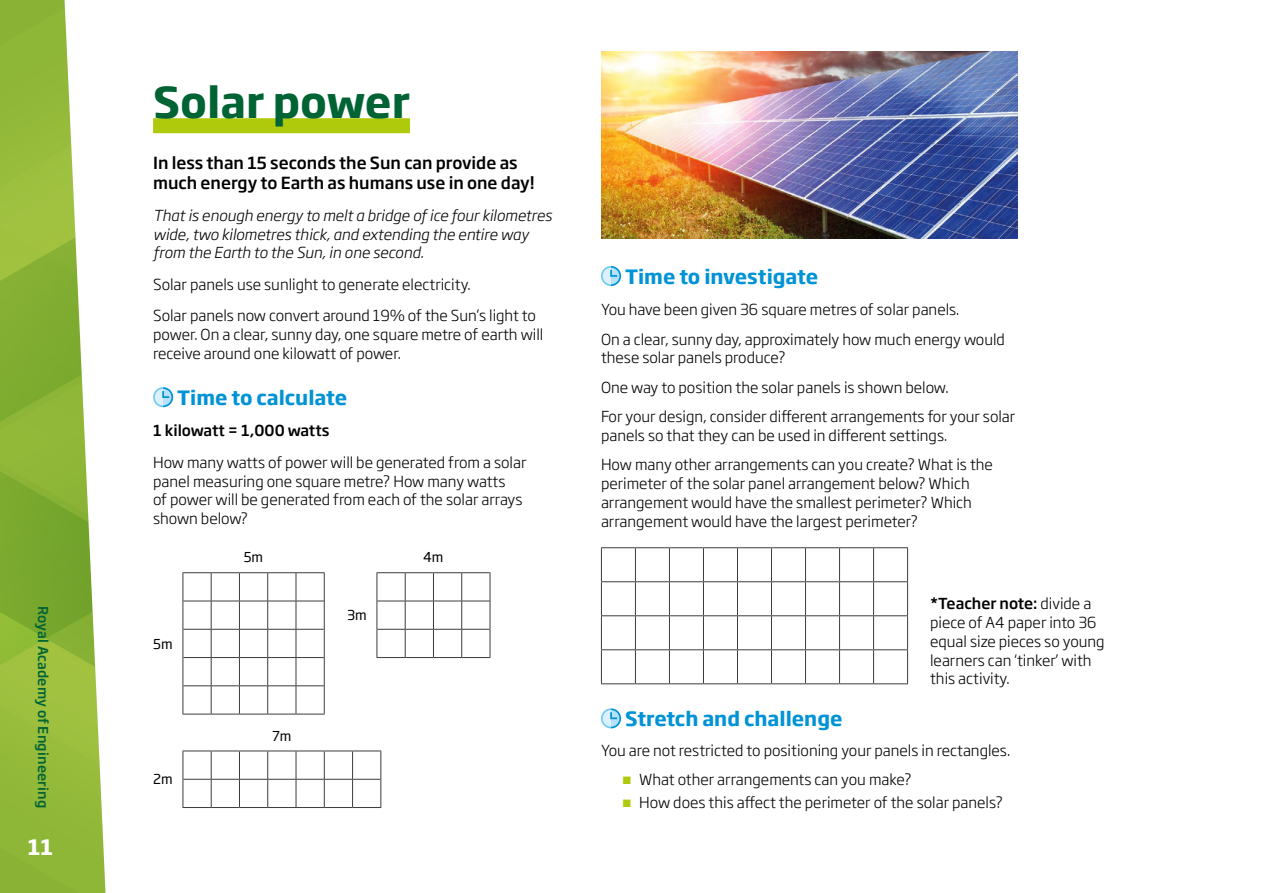
<style>
.page{position:relative;width:1263px;height:893px;background:#fff}
.page>*{position:absolute;margin:0;border:0;box-sizing:border-box;transform-origin:0 0}
.t1{font:700 42px "Soho Gothic Std";color:#006334}
.t2{font:700 21px "Soho Gothic Std";color:#fff}
.t3{font:700 19.5px "Soho Gothic Std";color:#0093d6}
.t4{font:500 16.5px/20.7px "Soho Gothic Std";color:#000}
.t5{font:300 15px/18.8px "Soho Gothic Std";color:#000}
.t6{font:italic 300 15px/18.8px "Soho Gothic Std";color:#000}
.t7{font:500 15px "Soho Gothic Std";color:#000}
.t8{font:500 13.5px "Soho Gothic Std";letter-spacing:.01em;color:#006334}
.t9{font:13.5px "Soho Gothic Std";color:#000}
.s1{font-weight:500}
.s2{color:#afca0b}
</style>
<div class="page">
<svg style="left:0;top:0;width:75px;height:208px;background:#9abd46"></svg>
<div style="left:0;top:208px;width:76px;height:28px;background:#a1c240"></div>
<svg style="left:0;top:236px;width:106px;height:657px;background:#9bbe53"></svg>
<div style="left:153px;top:118px;width:257px;height:15px;background:#afca0b"></div>
<svg style="left:153px;top:387px;width:20px;height:20px"></svg>
<svg style="left:182px;top:572px;width:143px;height:143px"></svg>
<svg style="left:376px;top:572px;width:115px;height:86px"></svg>
<svg style="left:182px;top:750px;width:199px;height:58px"></svg>
<img style="left:601px;top:51px;width:417px;height:187px">
<svg style="left:601px;top:266px;width:20px;height:20px"></svg>
<hr style="left:601px;top:547px;width:34px;height:1px;background:#3c3c3b">
<hr style="left:601px;top:548px;width:1px;height:33px;background:#3c3c3b">
<hr style="left:635px;top:547px;width:34px;height:1px;background:#3c3c3b">
<hr style="left:635px;top:548px;width:1px;height:33px;background:#3c3c3b">
<hr style="left:669px;top:547px;width:34px;height:1px;background:#3c3c3b">
<hr style="left:669px;top:548px;width:1px;height:33px;background:#3c3c3b">
<hr style="left:703px;top:547px;width:34px;height:1px;background:#3c3c3b">
<hr style="left:703px;top:548px;width:1px;height:33px;background:#3c3c3b">
<hr style="left:737px;top:547px;width:34px;height:1px;background:#3c3c3b">
<hr style="left:737px;top:548px;width:1px;height:33px;background:#3c3c3b">
<hr style="left:771px;top:547px;width:34px;height:1px;background:#3c3c3b">
<hr style="left:771px;top:548px;width:1px;height:33px;background:#3c3c3b">
<hr style="left:805px;top:547px;width:34px;height:1px;background:#3c3c3b">
<hr style="left:805px;top:548px;width:1px;height:33px;background:#3c3c3b">
<hr style="left:839px;top:547px;width:34px;height:1px;background:#3c3c3b">
<hr style="left:839px;top:548px;width:1px;height:33px;background:#3c3c3b">
<hr style="left:873px;top:547px;width:35px;height:1px;background:#3c3c3b">
<hr style="left:873px;top:548px;width:1px;height:33px;background:#3c3c3b">
<hr style="left:907px;top:548px;width:1px;height:33px;background:#3c3c3b">
<hr style="left:601px;top:581px;width:34px;height:1px;background:#3c3c3b">
<hr style="left:601px;top:582px;width:1px;height:33px;background:#3c3c3b">
<hr style="left:635px;top:581px;width:34px;height:1px;background:#3c3c3b">
<hr style="left:635px;top:582px;width:1px;height:33px;background:#3c3c3b">
<hr style="left:669px;top:581px;width:34px;height:1px;background:#3c3c3b">
<hr style="left:669px;top:582px;width:1px;height:33px;background:#3c3c3b">
<hr style="left:703px;top:581px;width:34px;height:1px;background:#3c3c3b">
<hr style="left:703px;top:582px;width:1px;height:33px;background:#3c3c3b">
<hr style="left:737px;top:581px;width:34px;height:1px;background:#3c3c3b">
<hr style="left:737px;top:582px;width:1px;height:33px;background:#3c3c3b">
<hr style="left:771px;top:581px;width:34px;height:1px;background:#3c3c3b">
<hr style="left:771px;top:582px;width:1px;height:33px;background:#3c3c3b">
<hr style="left:805px;top:581px;width:34px;height:1px;background:#3c3c3b">
<hr style="left:805px;top:582px;width:1px;height:33px;background:#3c3c3b">
<hr style="left:839px;top:581px;width:34px;height:1px;background:#3c3c3b">
<hr style="left:839px;top:582px;width:1px;height:33px;background:#3c3c3b">
<hr style="left:873px;top:581px;width:35px;height:1px;background:#3c3c3b">
<hr style="left:873px;top:582px;width:1px;height:33px;background:#3c3c3b">
<hr style="left:907px;top:582px;width:1px;height:33px;background:#3c3c3b">
<hr style="left:601px;top:615px;width:34px;height:1px;background:#3c3c3b">
<hr style="left:601px;top:616px;width:1px;height:33px;background:#3c3c3b">
<hr style="left:635px;top:615px;width:34px;height:1px;background:#3c3c3b">
<hr style="left:635px;top:616px;width:1px;height:33px;background:#3c3c3b">
<hr style="left:669px;top:615px;width:34px;height:1px;background:#3c3c3b">
<hr style="left:669px;top:616px;width:1px;height:33px;background:#3c3c3b">
<hr style="left:703px;top:615px;width:34px;height:1px;background:#3c3c3b">
<hr style="left:703px;top:616px;width:1px;height:33px;background:#3c3c3b">
<hr style="left:737px;top:615px;width:34px;height:1px;background:#3c3c3b">
<hr style="left:737px;top:616px;width:1px;height:33px;background:#3c3c3b">
<hr style="left:771px;top:615px;width:34px;height:1px;background:#3c3c3b">
<hr style="left:771px;top:616px;width:1px;height:33px;background:#3c3c3b">
<hr style="left:805px;top:615px;width:34px;height:1px;background:#3c3c3b">
<hr style="left:805px;top:616px;width:1px;height:33px;background:#3c3c3b">
<hr style="left:839px;top:615px;width:34px;height:1px;background:#3c3c3b">
<hr style="left:839px;top:616px;width:1px;height:33px;background:#3c3c3b">
<hr style="left:873px;top:615px;width:35px;height:1px;background:#3c3c3b">
<hr style="left:873px;top:616px;width:1px;height:33px;background:#3c3c3b">
<hr style="left:907px;top:616px;width:1px;height:33px;background:#3c3c3b">
<hr style="left:601px;top:649px;width:34px;height:1px;background:#3c3c3b">
<hr style="left:601px;top:650px;width:1px;height:33px;background:#3c3c3b">
<hr style="left:635px;top:649px;width:34px;height:1px;background:#3c3c3b">
<hr style="left:635px;top:650px;width:1px;height:33px;background:#3c3c3b">
<hr style="left:669px;top:649px;width:34px;height:1px;background:#3c3c3b">
<hr style="left:669px;top:650px;width:1px;height:33px;background:#3c3c3b">
<hr style="left:703px;top:649px;width:34px;height:1px;background:#3c3c3b">
<hr style="left:703px;top:650px;width:1px;height:33px;background:#3c3c3b">
<hr style="left:737px;top:649px;width:34px;height:1px;background:#3c3c3b">
<hr style="left:737px;top:650px;width:1px;height:33px;background:#3c3c3b">
<hr style="left:771px;top:649px;width:34px;height:1px;background:#3c3c3b">
<hr style="left:771px;top:650px;width:1px;height:33px;background:#3c3c3b">
<hr style="left:805px;top:649px;width:34px;height:1px;background:#3c3c3b">
<hr style="left:805px;top:650px;width:1px;height:33px;background:#3c3c3b">
<hr style="left:839px;top:649px;width:34px;height:1px;background:#3c3c3b">
<hr style="left:839px;top:650px;width:1px;height:33px;background:#3c3c3b">
<hr style="left:873px;top:649px;width:35px;height:1px;background:#3c3c3b">
<hr style="left:873px;top:650px;width:1px;height:33px;background:#3c3c3b">
<hr style="left:907px;top:650px;width:1px;height:33px;background:#3c3c3b">
<hr style="left:601px;top:683px;width:34px;height:1px;background:#3c3c3b">
<hr style="left:635px;top:683px;width:34px;height:1px;background:#3c3c3b">
<hr style="left:669px;top:683px;width:34px;height:1px;background:#3c3c3b">
<hr style="left:703px;top:683px;width:34px;height:1px;background:#3c3c3b">
<hr style="left:737px;top:683px;width:34px;height:1px;background:#3c3c3b">
<hr style="left:771px;top:683px;width:34px;height:1px;background:#3c3c3b">
<hr style="left:805px;top:683px;width:34px;height:1px;background:#3c3c3b">
<hr style="left:839px;top:683px;width:34px;height:1px;background:#3c3c3b">
<hr style="left:873px;top:683px;width:35px;height:1px;background:#3c3c3b">
<svg style="left:601px;top:708px;width:20px;height:20px"></svg>
<p class="t8" style="left:52px;top:606px;width:203px;rotate:90deg">Royal Academy of Engineering</p>
<h2 class="t2" style="left:28px;top:833px;width:27px">11</h2>
<h1 class="t1" style="left:153px;top:75px;width:258px">Solar power</h1>
<p class="t4" style="left:153px;top:152px;width:383px">In less than 15 seconds the Sun can provide as much energy to Earth as humans use in one day!</p>
<p class="t6" style="left:153px;top:206px;width:400px">That is enough energy to melt a bridge of ice four kilometres wide, two kilometres thick, and extending the entire way from the Earth to the Sun, in one second.</p>
<p class="t5" style="left:153px;top:269px;width:384px;line-height:31.5px">Solar panels use sunlight to generate electricity.<br>Solar panels now convert around 19% of the Sun’s light to</p>
<p class="t5" style="left:153px;top:325px;width:392px">power. On a clear, sunny day, one square metre of earth will receive around one kilowatt of power.</p>
<h3 class="t3" style="left:177px;top:385px;width:172px">Time to calculate</h3>
<p class="t7" style="left:153px;top:421px;width:178px">1 kilowatt = 1,000 watts</p>
<p class="t5" style="left:153px;top:453px;width:375px">How many watts of power will be generated from a solar panel measuring one square metre? How many watts<br>of power will be generated from each of the solar arrays shown below?</p>
<p class="t9" style="left:244px;top:549px;width:21px">5m</p>
<p class="t9" style="left:423px;top:549px;width:22px">4m</p>
<p class="t9" style="left:153px;top:635px;width:21px">5m</p>
<p class="t9" style="left:153px;top:771px;width:21px">2m</p>
<p class="t9" style="left:272px;top:727px;width:21px">7m</p>
<p class="t9" style="left:347px;top:607px;width:21px">3m</p>
<h3 class="t3" style="left:625px;top:264px;width:195px">Time to investigate</h3>
<p class="t5" style="left:601px;top:295px;width:405px;line-height:29.4px">You have been given 36 square metres of solar panels.<br>On a clear, sunny day, approximately how much energy would</p>
<p class="t5" style="left:601px;top:343px;width:416px;line-height:29.4px">these solar panels produce?<br>One way to position the solar panels is shown below.<br>For your design, consider different arrangements for your solar</p>
<p class="t5" style="left:601px;top:421px;width:393px;line-height:29.4px">panels so that they can be used in different settings.<br>How many other arrangements can you create? What is the</p>
<p class="t5" style="left:601px;top:474px;width:372px">perimeter of the solar panel arrangement below? Which arrangement would have the smallest perimeter? Which arrangement would have the largest perimeter?</p>
<p class="t5" style="left:930px;top:595px;width:176px"><span class="s1">*Teacher note:</span> divide a piece of A4 paper into 36 equal size pieces so young learners can ‘tinker’ with this activity.</p>
<h3 class="t3" style="left:625px;top:706px;width:219px">Stretch and challenge</h3>
<p class="t5" style="left:601px;top:741px;width:411px">You are not restricted to positioning your panels in rectangles.</p>
<p class="t5" style="left:622px;top:770px;width:291px"><span class="s2">■</span> What other arrangements can you make?</p>
<p class="t5" style="left:622px;top:793px;width:382px"><span class="s2">■</span> How does this affect the perimeter of the solar panels?</p>
</div>
